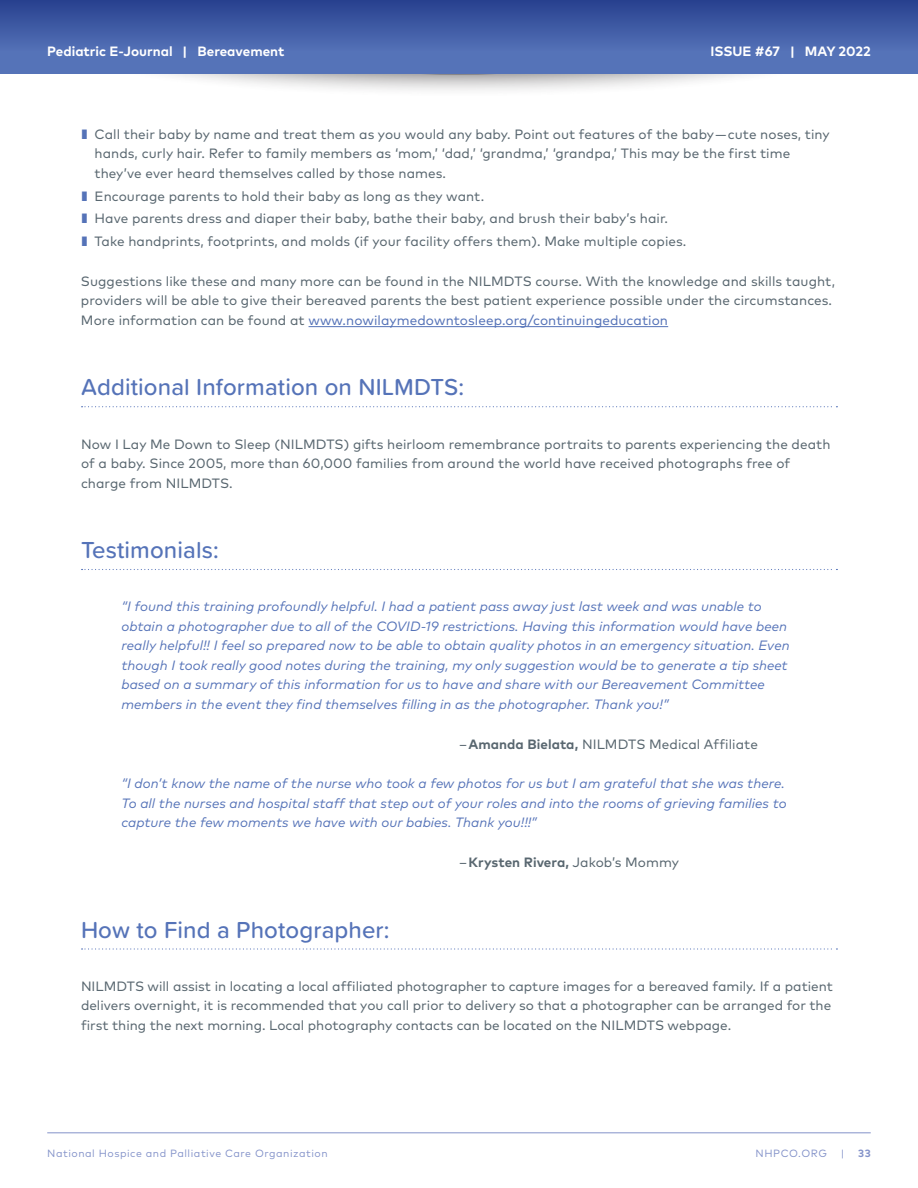
<style>
.page{position:relative;width:918px;height:1188px;background:#fff}
.page>*{position:absolute;margin:0;border:0;box-sizing:border-box;transform-origin:0 0}
.t1{font:500 24px "Proxima Soft";letter-spacing:.005em;color:#5573b8}
.t2{font:13.5px/19.5px "Mark Pro";letter-spacing:.005em;color:#596770}
.t3{font:italic 13.5px/19.5px "Mark Pro";letter-spacing:.005em;color:#5573b8}
.t4{font:700 13.5px "Mark Pro";color:#fff}
.t5{font:700 13.5px "Mark Pro";letter-spacing:.005em;color:#596770}
.t6{font:10.5px "Mark Pro";letter-spacing:.05em;color:#8392c9}
.t7{font:700 10.5px "Mark Pro";color:#8392c9}
.s1{color:#5573b8}
.s2{font-weight:700}
.s3{font-weight:400}
</style>
<div class="page">
<div style="left:60px;top:0;width:798px;height:97px;background:#231f20;opacity:.75"></div>
<div style="left:0;top:0;width:918px;height:74px;background:#5573b8"></div>
<div style="left:0;top:0;width:918px;height:51px;background:linear-gradient(to bottom,#28408e,#5371b7)"></div>
<hr style="left:47px;top:1133px;width:824px;height:1px;background:#8392c9">
<hr style="left:309px;top:326px;width:359px;height:1px;background:#5573b8">
<svg style="left:82px;top:406px;width:755px;height:1px"></svg>
<svg style="left:82px;top:569px;width:755px;height:1px"></svg>
<svg style="left:82px;top:948px;width:755px;height:2px"></svg>
<p class="t4" style="left:47px;top:41px;width:239px">Pediatric E-Journal | Bereavement</p>
<p class="t4" style="left:710px;top:41px;width:162px">ISSUE #67 | MAY 2022</p>
<p class="t2" style="left:94px;top:123px;width:737px;text-indent:-14px"><span class="s1">▌</span>Call their baby by name and treat them as you would any baby. Point out features of the baby — cute noses, tiny hands, curly hair. Refer to family members as ‘mom,’ ‘dad,’ ‘grandma,’ ‘grandpa,’ This may be the first time they’ve ever heard themselves called by those names.</p>
<p class="t2" style="left:81px;top:183px;width:607px;line-height:22.8px"><span class="s1">▌</span>Encourage parents to hold their baby as long as they want.<br><span class="s1">▌</span>Have parents dress and diaper their baby, bathe their baby, and brush their baby’s hair. <span class="s1">▌</span>Take handprints, footprints, and molds (if your facility offers them). Make multiple copies.</p>
<p class="t2" style="left:81px;top:270px;width:756px">Suggestions like these and many more can be found in the NILMDTS course. With the knowledge and skills taught, providers will be able to give their bereaved parents the best patient experience possible under the circumstances.<br>More information can be found at <span class="s1">www.nowilaymedowntosleep.org/continuingeducation</span></p>
<h1 class="t1" style="left:81px;top:369px;width:385px">Additional Information on NILMDTS:</h1>
<p class="t2" style="left:81px;top:433px;width:751px">Now I Lay Me Down to Sleep (NILMDTS) gifts heirloom remembrance portraits to parents experiencing the death of a baby. Since 2005, more than 60,000 families from around the world have received photographs free of charge from NILMDTS.</p>
<h1 class="t1" style="left:81px;top:532px;width:139px">Testimonials:</h1>
<p class="t3" style="left:122px;top:596px;width:670px">“I found this training profoundly helpful. I had a patient pass away just last week and was unable to obtain a photographer due to all of the COVID-19 restrictions. Having this information would have been really helpful!! I feel so prepared now to be able to obtain quality photos in an emergency situation. Even though I took really good notes during the training, my only suggestion would be to generate a tip sheet based on a summary of this information for us to have and share with our Bereavement Committee members in the event they find themselves filling in as the photographer. Thank you!”</p>
<p class="t2" style="left:459px;top:733px;width:300px">– <span class="s2">Amanda Bielata,</span> NILMDTS Medical Affiliate</p>
<p class="t3" style="left:122px;top:773px;width:667px">“I don’t know the name of the nurse who took a few photos for us but I am grateful that she was there.<br>To all the nurses and hospital staff that step out of your roles and into the rooms of grieving families to capture the few moments we have with our babies. Thank you!!!”</p>
<p class="t5" style="left:459px;top:852px;width:222px"><span class="s3">–</span> Krysten Rivera, <span class="s3">Jakob’s Mommy</span></p>
<h1 class="t1" style="left:81px;top:912px;width:310px">How to Find a Photographer:</h1>
<p class="t2" style="left:81px;top:975px;width:754px">NILMDTS will assist in locating a local affiliated photographer to capture images for a bereaved family. If a patient delivers overnight, it is recommended that you call prior to delivery so that a photographer can be arranged for the first thing the next morning. Local photography contacts can be located on the NILMDTS webpage.</p>
<p class="t6" style="left:47px;top:1145px;width:282px">National Hospice and Palliative Care Organization</p>
<p class="t6" style="left:756px;top:1145px;width:73px">NHPCO.ORG</p>
<p class="t6" style="left:841px;top:1145px;width:5px">|</p>
<p class="t7" style="left:858px;top:1145px;width:14px">33</p>
</div>
